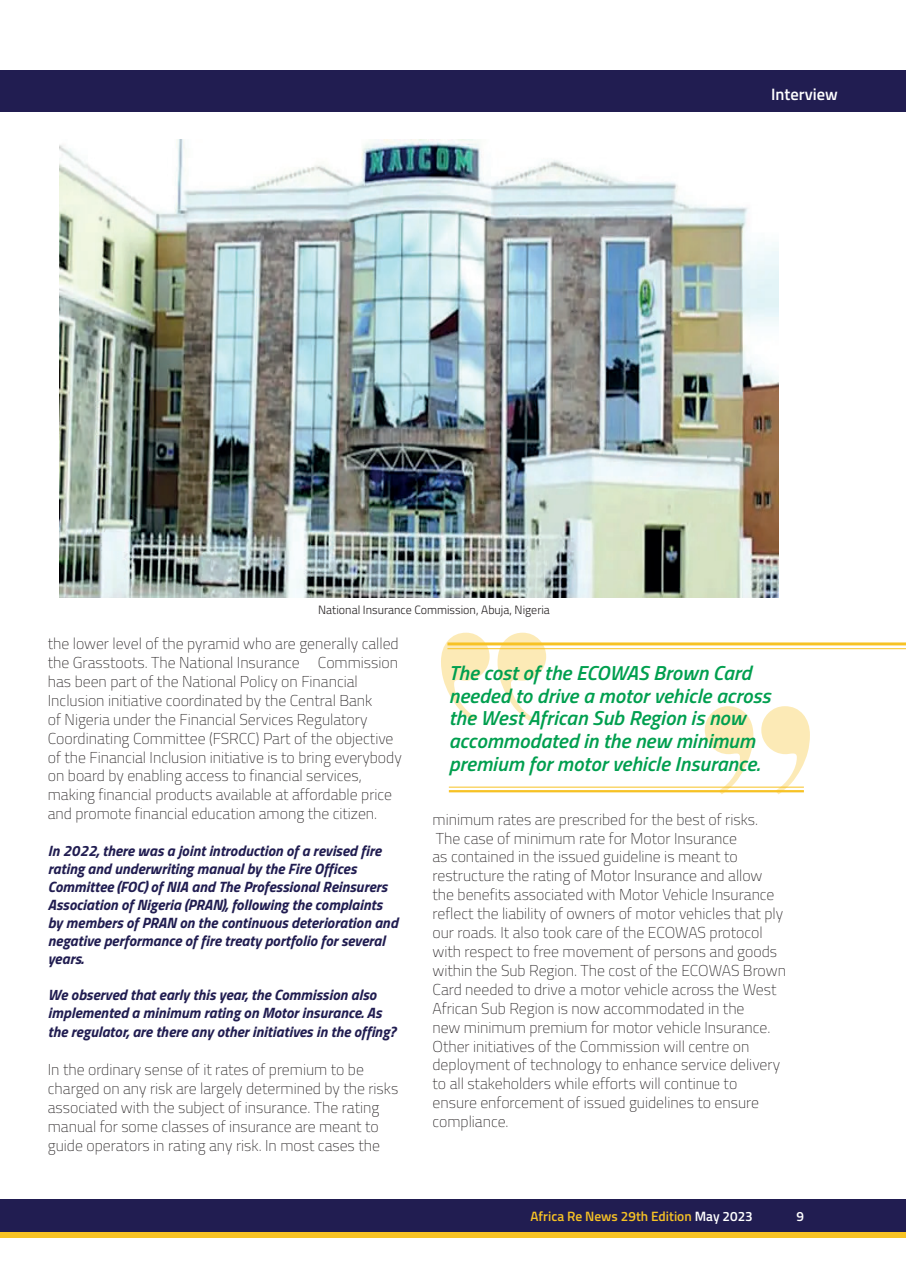
<style>
.page{position:relative;width:906px;height:1276px;background:#fff}
.page>*{position:absolute;margin:0;border:0;box-sizing:border-box;transform-origin:0 0}
.t1{font:italic 600 20.25px/22.6px "Titillium";color:#009f4f}
.t2{font:600 16.5px "Titillium";color:#fff}
.t3{font:100 15.75px/18.9px "Titillium";color:#231f20}
.t4{font:italic 700 15px/18px "Titillium";color:#211d51}
.t5{font:600 13.5px "Titillium";color:#f7c224}
.t6{font:600 13.5px "Titillium";color:#fff}
.t7{font:300 12px "Titillium";color:#231f20}
.s1{color:#fff}
</style>
<div class="page">
<div style="left:0;top:1199px;width:906px;height:32px;background:#211d51"></div>
<div style="left:0;top:1231px;width:906px;height:6px;background:#f7c224"></div>
<div style="left:0;top:70px;width:906px;height:42px;background:#211d51"></div>
<img style="left:59px;top:140px;width:720px;height:458px">
<svg style="left:441px;top:632px;width:105px;height:89px"></svg>
<svg style="left:705px;top:706px;width:105px;height:88px"></svg>
<hr style="left:447px;top:642px;width:459px;height:3px;background:#f7c224">
<hr style="left:447px;top:648px;width:459px;height:1px;background:#f7c224">
<hr style="left:449px;top:790px;width:355px;height:2px;background:#f7c224">
<hr style="left:449px;top:787px;width:355px;height:1px;background:#f7c224">
<p class="t7" style="left:318px;top:601px;width:233px">National Insurance Commission, Abuja, Nigeria</p>
<p class="t2" style="left:771px;top:81px;width:68px">Interview</p>
<p class="t3" style="left:48px;top:633px;width:355px">the lower level of the pyramid who are generally called the Grasstoots. The National Insurance Commission has been part of the National Policy on Financial Inclusion initiative coordinated by the Central Bank<br>of Nigeria under the Financial Services Regulatory Coordinating Committee (FSRCC) Part of the objective of the Financial Inclusion initiative is to bring everybody on board by enabling access to financial services, making financial products available at affordable price and promote financial education among the citizen.</p>
<p class="t4" style="left:48px;top:841px;width:351px">In 2022, there was a joint introduction of a revised fire rating and underwriting manual by the Fire Offices Committee (FOC) of NIA and The Professional Reinsurers Association of Nigeria (PRAN), following the complaints by members of PRAN on the continuous deterioration and negative performance of fire treaty portfolio for several years.</p>
<p class="t4" style="left:48px;top:984px;width:350px;line-height:18.5px">We observed that early this year, the Commission also implemented a minimum rating on Motor insurance. As the regulator, are there any other initiatives in the offing?</p>
<p class="t3" style="left:48px;top:1059px;width:352px">In the ordinary sense of it rates of premium to be charged on any risk are largely determined by the risks associated with the subject of insurance. The rating manual for some classes of insurance are meant to guide operators in rating any risk. In most cases the</p>
<p class="t1" style="left:449px;top:660px;width:323px">The cost of the ECOWAS Brown Card needed to drive a motor vehicle across the West African Sub Region is now accommodated in the new minimum premium for motor vehicle Insurance.</p>
<p class="t3" style="left:432px;top:809px;width:355px">minimum rates are prescribed for the best of risks.<br>The case of minimum rate for Motor Insurance<br>as contained in the issued guideline is meant to restructure the rating of Motor Insurance and allow the benefits associated with Motor Vehicle Insurance reflect the liability of owners of motor vehicles that ply our roads. It also took care of the ECOWAS protocol with respect to free movement of persons and goods within the Sub Region. The cost of the ECOWAS Brown Card needed to drive a motor vehicle across the West African Sub Region is now accommodated in the<br>new minimum premium for motor vehicle Insurance.<br>Other initiatives of the Commission will centre on deployment of technology to enhance service delivery to all stakeholders while efforts will continue to<br>ensure enforcement of issued guidelines to ensure compliance.</p>
<p class="t5" style="left:530px;top:1205px;width:224px">Africa Re News 29th Edition <span class="s1">May 2023</span></p>
<p class="t6" style="left:796px;top:1205px;width:9px">9</p>
</div>
